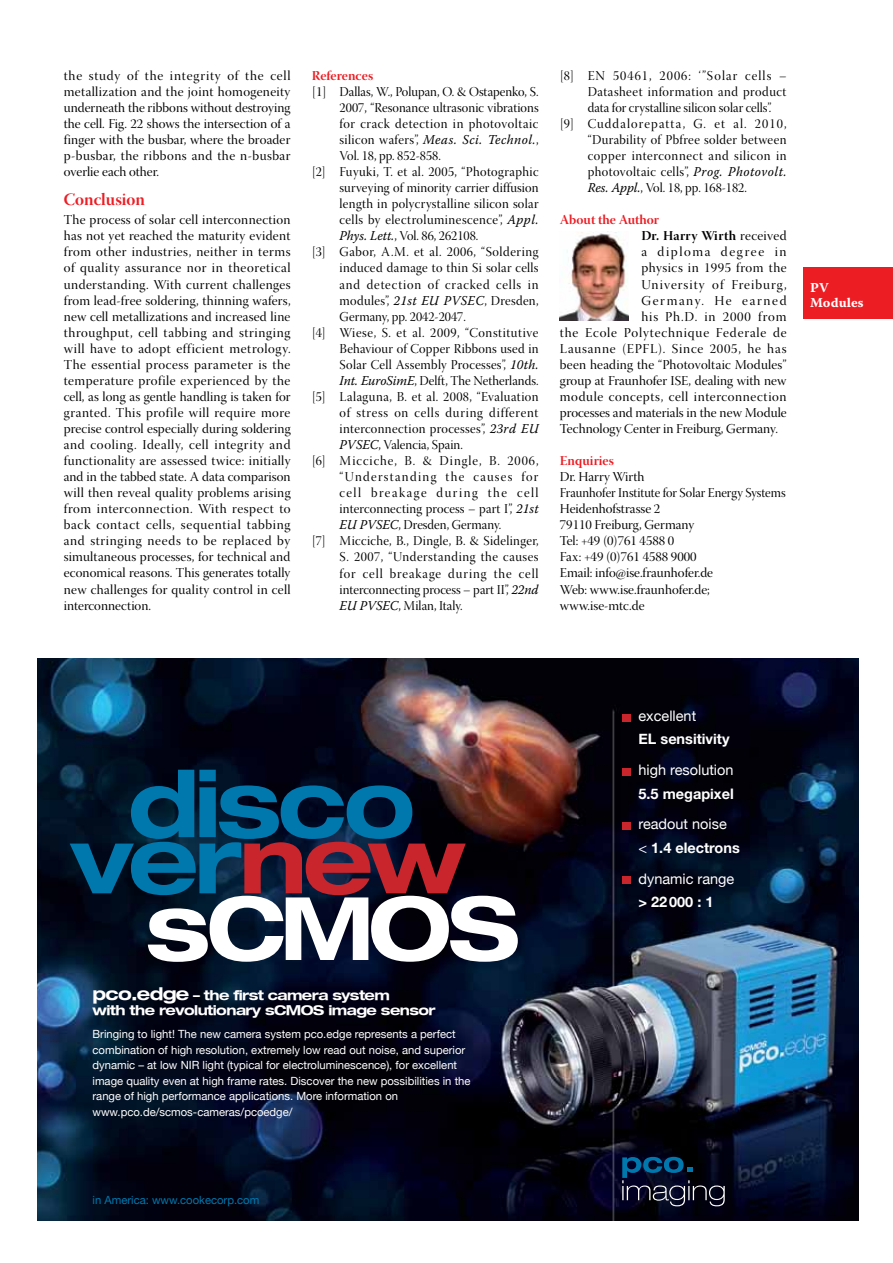
<style>
.page{position:relative;width:893px;height:1263px;background:#fff}
.page>*{position:absolute;margin:0;border:0;box-sizing:border-box;transform-origin:0 0}
.t1{font:17.25px "Warnock Pro Bold Disp";color:#ed1d24}
.t2{font:14.55px/23.2px "Helvetica Neue";color:#fff}
.t3{font:700 14.55px "Helvetica Neue";color:#fff}
.t4{font:700 expanded 13.65px/15.5px "Helvetica Neue";letter-spacing:-.04em;color:#fff}
.t5{font:13.5px/16px "Warnock Pro Disp";letter-spacing:.025em;color:#000;text-align:justify}
.t6{font:13.5px "Warnock Pro Disp";letter-spacing:.025em;color:#000;scale:.96 1}
.t7{font:13.5px/16px "Warnock Pro Disp";color:#000}
.t8{font:13.5px "Warnock Pro Disp";color:#000;scale:.96 1}
.t9{font:13.5px "Warnock Pro Disp";letter-spacing:.045em;color:#000;scale:.96 1}
.t10{font:13.5px/16px "Warnock Pro Bold Disp";color:#ed1d24}
.t11{font:13.5px "Warnock Pro Disp";letter-spacing:.005em;color:#000;scale:.96 1}
.t12{font:italic 13.5px "Warnock Pro";letter-spacing:.035em;color:#000;scale:.96 1}
.t13{font:13.5px "Warnock Pro Disp";letter-spacing:.115em;color:#000}
.t14{font:13.5px "Warnock Pro Disp";letter-spacing:.06em;color:#000}
.t15{font:13.5px "Warnock Pro Disp";letter-spacing:.055em;color:#000;scale:.96 1}
.t16{font:13.5px "Warnock Pro Disp";letter-spacing:.09em;color:#000;scale:.96 1}
.t17{font:13.5px "Warnock Pro Disp";letter-spacing:.055em;color:#000}
.t18{font:13.5px "Warnock Pro Disp";letter-spacing:.075em;color:#000;scale:.96 1}
.t19{font:13.5px "Warnock Pro Disp";letter-spacing:.085em;color:#000;scale:.96 1}
.t20{font:13.5px "Warnock Pro Disp";letter-spacing:.06em;color:#000;scale:.96 1}
.t21{font:13.5px "Warnock Pro Disp";letter-spacing:.07em;color:#000;scale:.96 1}
.t22{font:13.5px "Warnock Pro Disp";letter-spacing:.1em;color:#000;scale:.96 1}
.t23{font:13.5px "Warnock Pro Disp";letter-spacing:.115em;color:#000;scale:.96 1}
.t24{font:13.5px "Warnock Pro Disp";letter-spacing:.075em;color:#000}
.t25{font:13.5px "Warnock Pro Disp";letter-spacing:.065em;color:#000}
.t26{font:13.5px/15px "Warnock Pro Bold Capt";letter-spacing:.005em;color:#fff}
.t27{font:11.25px/15.5px "Helvetica Neue";color:#fff}
.t28{font:11.25px "Helvetica Neue";color:#0078ae}
.s1{font-family:"Warnock Pro Disp";font-style:normal}
.s2{font-family:"Warnock Pro";font-style:italic}
.s3{color:#000}
.s4{font-family:"Warnock Pro Disp";color:#000}
.s5{font-size:17.7px}
.s6{font-weight:700}
</style>
<div class="page">
<div style="left:804px;top:268px;width:89px;height:51px;background:#ed1d24"></div>
<img style="left:560px;top:231px;width:69px;height:90px">
<img style="left:38px;top:658px;width:821px;height:562px">
<svg style="left:622px;top:1157px;width:103px;height:49px;background:#16263d"></svg>
<div style="left:622px;top:714px;width:8px;height:7px;background:#c9252c"></div>
<div style="left:622px;top:768px;width:8px;height:7px;background:#c9252c"></div>
<div style="left:622px;top:822px;width:8px;height:7px;background:#c9252c"></div>
<div style="left:622px;top:876px;width:8px;height:7px;background:#c9252c"></div>
<svg style="left:70px;top:770px;width:448px;height:192px;background:#3f485b"></svg>
<p class="t5" style="left:64px;top:69px;width:228px">the study of the integrity of the cell metallization and the joint homogeneity underneath the ribbons without destroying the cell. Fig. 22 shows the intersection of a finger with the busbar, where the broader p-busbar, the ribbons and the n-busbar overlie each other.</p>
<p class="t1" style="left:64px;top:189px;width:83px">Conclusion</p>
<p class="t5" style="left:64px;top:213px;width:228px">The process of solar cell interconnection has not yet reached the maturity evident from other industries, neither in terms of quality assurance nor in theoretical understanding. With current challenges from lead-free soldering, thinning wafers, new cell metallizations and increased line throughput, cell tabbing and stringing will have to adopt efficient metrology.<br>The essential process parameter is the temperature profile experienced by the cell, as long as gentle handling is taken for granted. This profile will require more precise control especially during soldering and cooling. Ideally, cell integrity and functionality are assessed twice: initially and in the tabbed state. A data comparison will then reveal quality problems arising from interconnection. With respect to back contact cells, sequential tabbing and stringing needs to be replaced by simultaneous processes, for technical and economical reasons. This generates totally new challenges for quality control in cell interconnection.</p>
<p class="t10" style="left:312px;top:67px;width:63px">References</p>
<p class="t5" style="left:340px;top:85px;width:201px;text-indent:-28px">[1] Dallas, W., Polupan, O. &amp; Ostapenko, S.<br>2007, “Resonance ultrasonic vibrations for crack detection in photovoltaic</p>
<p class="t12" style="left:340px;top:131px;width:209px"><span class="s1">silicon wafers”,</span> Meas. Sci. Technol.<span class="s1">,</span></p>
<p class="t8" style="left:340px;top:148px;width:107px">Vol. 18, pp. 852-858.</p>
<p class="t6" style="left:312px;top:164px;width:238px">[2] Fuyuki, T. et al. 2005, “Photographic</p>
<p class="t11" style="left:340px;top:181px;width:209px">surveying of minority carrier diffusion</p>
<p class="t6" style="left:340px;top:197px;width:209px">length in polycrystalline silicon solar</p>
<p class="t6" style="left:340px;top:213px;width:209px">cells by electroluminescence”, <span class="s2">Appl.</span></p>
<p class="t8" style="left:340px;top:229px;width:146px"><span class="s2">Phys. Lett.</span>, Vol. 86, 262108.</p>
<p class="t6" style="left:312px;top:245px;width:238px">[3] Gabor, A.M. et al. 2006, “Soldering</p>
<p class="t6" style="left:340px;top:261px;width:209px">induced damage to thin Si solar cells</p>
<p class="t20" style="left:340px;top:277px;width:209px">and detection of cracked cells in</p>
<p class="t6" style="left:340px;top:293px;width:209px">modules”, <span class="s2">21st EU PVSEC</span>, Dresden,</p>
<p class="t8" style="left:340px;top:309px;width:133px">Germany, pp. 2042-2047.</p>
<p class="t9" style="left:312px;top:325px;width:238px">[4] Wiese, S. et al. 2009, “Constitutive</p>
<p class="t6" style="left:340px;top:341px;width:209px">Behaviour of Copper Ribbons used in</p>
<p class="t6" style="left:340px;top:357px;width:209px">Solar Cell Assembly Processes”, <span class="s2">10th.</span></p>
<p class="t8" style="left:340px;top:373px;width:209px"><span class="s2">Int. EuroSimE</span>, Delft, The Netherlands.</p>
<p class="t6" style="left:312px;top:389px;width:238px">[5] Lalaguna, B. et al. 2008, “Evaluation</p>
<p class="t15" style="left:340px;top:405px;width:209px">of stress on cells during different</p>
<p class="t6" style="left:340px;top:421px;width:209px">interconnection processes”, <span class="s2">23rd EU</span></p>
<p class="t8" style="left:340px;top:437px;width:130px"><span class="s2">PVSEC</span>, Valencia, Spain.</p>
<p class="t18" style="left:312px;top:453px;width:238px">[6] Micciche, B. &amp; Dingle, B. 2006,</p>
<p class="t22" style="left:340px;top:469px;width:209px">“Understanding the causes for</p>
<p class="t23" style="left:340px;top:485px;width:209px">cell breakage during the cell</p>
<p class="t6" style="left:340px;top:502px;width:209px">interconnecting process – part I”, <span class="s2">21st</span></p>
<p class="t8" style="left:340px;top:518px;width:170px"><span class="s2">EU PVSEC</span>, Dresden, Germany.</p>
<p class="t6" style="left:312px;top:534px;width:238px">[7] Micciche, B., Dingle, B. &amp; Sidelinger,</p>
<p class="t6" style="left:340px;top:550px;width:209px">S. 2007, “Understanding the causes</p>
<p class="t21" style="left:340px;top:566px;width:209px">for cell breakage during the cell</p>
<p class="t8" style="left:340px;top:582px;width:209px">interconnecting process – part II”, <span class="s2">22nd</span></p>
<p class="t8" style="left:340px;top:598px;width:130px"><span class="s2">EU PVSEC</span>, Milan, Italy.</p>
<p class="t19" style="left:560px;top:68px;width:238px">[8] EN 50461, 2006: ‘”Solar cells –</p>
<p class="t6" style="left:588px;top:84px;width:209px">Datasheet information and product</p>
<p class="t8" style="left:588px;top:100px;width:193px">data for crystalline silicon solar cells”.</p>
<p class="t16" style="left:560px;top:116px;width:238px">[9] Cuddalorepatta, G. et al. 2010,</p>
<p class="t6" style="left:588px;top:132px;width:209px">“Durability of Pbfree solder between</p>
<p class="t9" style="left:588px;top:148px;width:209px">copper interconnect and silicon in</p>
<p class="t6" style="left:588px;top:165px;width:209px">photovoltaic cells”, <span class="s2">Prog. Photovolt.</span></p>
<p class="t8" style="left:588px;top:181px;width:167px"><span class="s2">Res. Appl.</span>, Vol. 18, pp. 168-182.</p>
<p class="t10" style="left:641px;top:212px;width:147px;text-indent:-81px">About the Author<br><span class="s3">Dr. Harry Wirth</span> <span class="s4">received</span></p>
<p class="t13" style="left:641px;top:245px;width:147px">a diploma degree in</p>
<p class="t5" style="left:641px;top:262px;width:147px">physics in 1995 from the</p>
<p class="t24" style="left:641px;top:277px;width:147px">University of Freiburg,</p>
<p class="t13" style="left:641px;top:293px;width:147px">Germany. He earned</p>
<p class="t25" style="left:641px;top:309px;width:147px">his Ph.D. in 2000 from</p>
<p class="t14" style="left:560px;top:325px;width:228px">the Ecole Polytechnique Federale de</p>
<p class="t17" style="left:560px;top:341px;width:228px">Lausanne (EPFL). Since 2005, he has</p>
<p class="t5" style="left:560px;top:358px;width:228px">been heading the “Photovoltaic Modules”</p>
<p class="t7" style="left:560px;top:374px;width:228px">group at Fraunhofer ISE, dealing with new</p>
<p class="t5" style="left:560px;top:390px;width:228px">module concepts, cell interconnection</p>
<p class="t7" style="left:560px;top:406px;width:228px">processes and materials in the new Module</p>
<p class="t7" style="left:560px;top:422px;width:220px">Technology Center in Freiburg, Germany.</p>
<p class="t10" style="left:560px;top:452px;width:56px">Enquiries</p>
<p class="t7" style="left:560px;top:470px;width:227px">Dr. Harry Wirth<br>Fraunhofer Institute for Solar Energy Systems<br>Heidenhofstrasse 2<br>79110 Freiburg, Germany<br>Tel: +49 (0)761 4588 0<br>Fax: +49 (0)761 4588 9000<br>Email: info@ise.fraunhofer.de<br>Web: www.ise.fraunhofer.de; www.ise-mtc.de</p>
<p class="t26" style="left:810px;top:280px;width:55px">PV<br>Modules</p>
<p class="t4" style="left:93px;top:986px;width:345px"><span class="s5">pco.edge</span> – the first camera system<br>with the revolutionary sCMOS image sensor</p>
<p class="t27" style="left:93px;top:1026px;width:379px">Bringing to light! The new camera system pco.edge represents a perfect combination of high resolution, extremely low read out noise, and superior dynamic – at low NIR light (typical for electroluminescence), for excellent image quality even at high frame rates. Discover the new possibilities in the range of high performance applications. More information on www.pco.de/scmos-cameras/pcoedge/</p>
<p class="t28" style="left:93px;top:1193px;width:168px">in America: www.cookecorp.com</p>
<p class="t2" style="left:638px;top:704px;width:59px">excellent</p>
<p class="t3" style="left:638px;top:730px;width:92px">EL sensitivity</p>
<p class="t2" style="left:638px;top:758px;width:97px">high resolution</p>
<p class="t3" style="left:638px;top:784px;width:97px">5.5 megapixel</p>
<p class="t2" style="left:638px;top:812px;width:103px">readout noise<br>&lt; <span class="s6">1.4 electrons</span></p>
<p class="t2" style="left:638px;top:866px;width:97px">dynamic range</p>
<p class="t3" style="left:638px;top:892px;width:76px">&gt; 22000 : 1</p>
</div>
